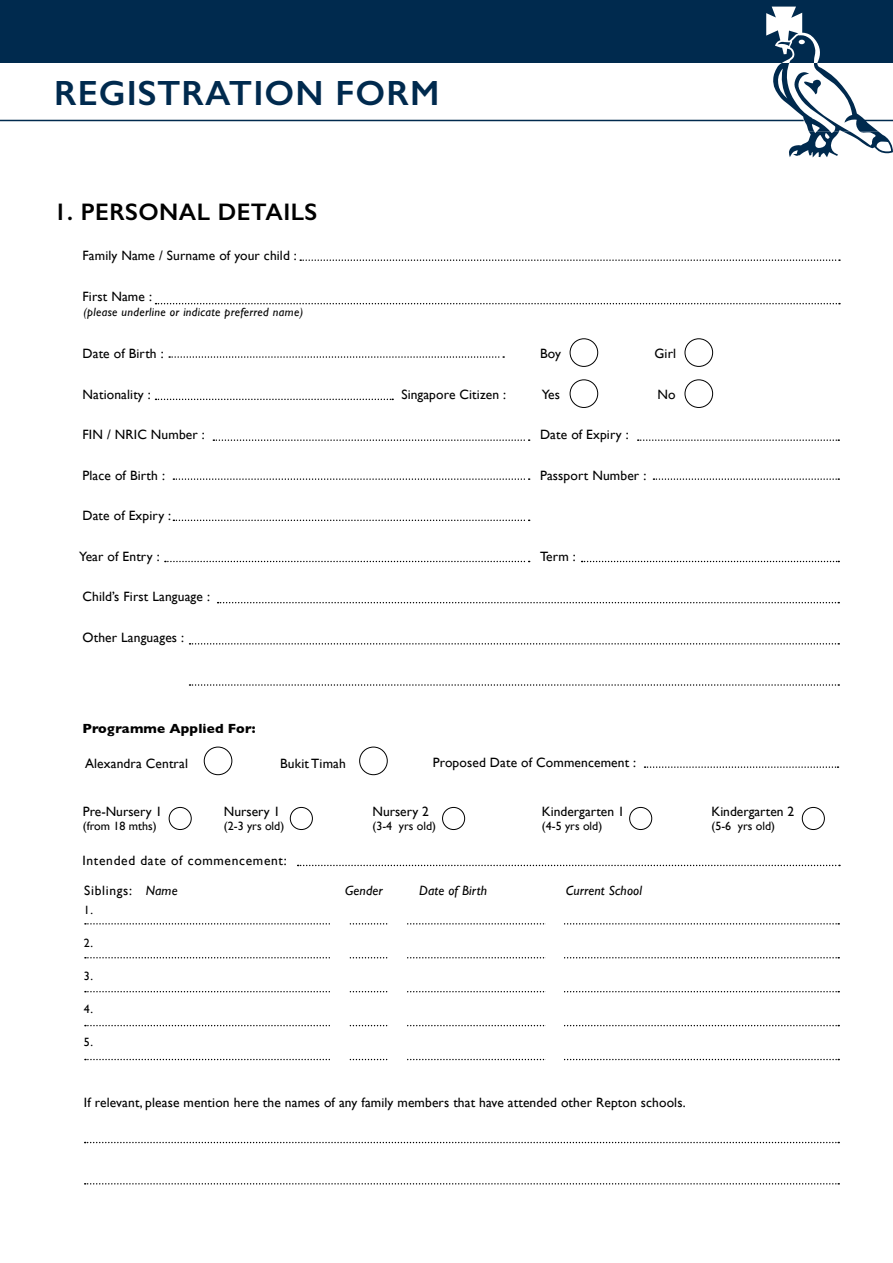
<style>
.page{position:relative;width:893px;height:1263px;background:#fff}
.page>*{position:absolute;margin:0;border:0;box-sizing:border-box;transform-origin:0 0}
.t1{font:600 35.1px "Gill Sans";letter-spacing:.03em;color:#002a4e}
.t2{font:600 24px "Gill Sans";letter-spacing:.02em;color:#000}
.t3{font:13.5px "Gill Sans";letter-spacing:.01em;color:#000}
.t4{font:13.5px "Gill Sans";letter-spacing:.05em;color:#000}
.t5{font:italic 13.5px "Gill Sans";letter-spacing:.01em;color:#000}
.t6{font:700 13.5px "Gill Sans";letter-spacing:.01em;color:#000}
.t7{font:12px "Gill Sans";color:#000}
.t8{font:italic 12px "Gill Sans";letter-spacing:.03em;color:#000}
.s1{font-style:italic}
</style>
<div class="page">
<div style="left:0;top:0;width:893px;height:63px;background:#002a4e"></div>
<svg style="left:766px;top:7px;width:127px;height:150px"></svg>
<hr style="left:0;top:120px;width:804px;height:1px;background:#002a4e">
<hr style="left:863px;top:120px;width:30px;height:1px;background:#002a4e">
<svg style="left:300px;top:259px;width:540px;height:2px"></svg>
<svg style="left:156px;top:303px;width:684px;height:1px"></svg>
<div style="left:570px;top:338px;width:28px;height:29px;border:1px solid #000;border-radius:50%"></div>
<svg style="left:169px;top:356px;width:335px;height:2px"></svg>
<div style="left:685px;top:338px;width:28px;height:29px;border:1px solid #000;border-radius:50%"></div>
<div style="left:570px;top:379px;width:28px;height:29px;border:1px solid #000;border-radius:50%"></div>
<div style="left:685px;top:379px;width:28px;height:29px;border:1px solid #000;border-radius:50%"></div>
<svg style="left:156px;top:399px;width:237px;height:1px"></svg>
<svg style="left:213px;top:439px;width:317px;height:2px"></svg>
<svg style="left:638px;top:439px;width:201px;height:2px"></svg>
<svg style="left:653px;top:478px;width:186px;height:2px"></svg>
<svg style="left:173px;top:478px;width:357px;height:2px"></svg>
<svg style="left:173px;top:520px;width:357px;height:1px"></svg>
<svg style="left:165px;top:561px;width:365px;height:1px"></svg>
<svg style="left:582px;top:561px;width:257px;height:1px"></svg>
<svg style="left:218px;top:602px;width:621px;height:1px"></svg>
<svg style="left:190px;top:643px;width:649px;height:2px"></svg>
<svg style="left:85px;top:923px;width:754px;height:1px"></svg>
<svg style="left:85px;top:957px;width:754px;height:1px"></svg>
<svg style="left:85px;top:991px;width:754px;height:1px"></svg>
<svg style="left:85px;top:1025px;width:754px;height:1px"></svg>
<svg style="left:85px;top:1059px;width:754px;height:1px"></svg>
<div style="left:546px;top:887px;width:17px;height:198px;background:#fff"></div>
<div style="left:390px;top:884px;width:17px;height:199px;background:#fff"></div>
<div style="left:331px;top:873px;width:17px;height:198px;background:#fff"></div>
<svg style="left:190px;top:684px;width:649px;height:2px"></svg>
<svg style="left:85px;top:1142px;width:754px;height:1px"></svg>
<svg style="left:85px;top:1183px;width:754px;height:1px"></svg>
<svg style="left:298px;top:865px;width:542px;height:1px"></svg>
<div style="left:204px;top:747px;width:28px;height:28px;border:1px solid #000;border-radius:50%"></div>
<div style="left:359px;top:747px;width:29px;height:28px;border:1px solid #000;border-radius:50%"></div>
<div style="left:169px;top:807px;width:23px;height:23px;border:1px solid #000;border-radius:50%"></div>
<div style="left:290px;top:807px;width:23px;height:23px;border:1px solid #000;border-radius:50%"></div>
<div style="left:442px;top:807px;width:23px;height:23px;border:1px solid #000;border-radius:50%"></div>
<div style="left:629px;top:807px;width:23px;height:23px;border:1px solid #000;border-radius:50%"></div>
<div style="left:802px;top:807px;width:23px;height:23px;border:1px solid #000;border-radius:50%"></div>
<svg style="left:644px;top:766px;width:194px;height:2px"></svg>
<h1 class="t1" style="left:54px;top:80px;width:387px">REGISTRATION FORM</h1>
<h2 class="t2" style="left:54px;top:203px;width:265px">1. PERSONAL DETAILS</h2>
<p class="t3" style="left:82px;top:250px;width:216px">Family Name / Surname of your child :</p>
<p class="t3" style="left:83px;top:291px;width:71px">First Name :</p>
<p class="t8" style="left:83px;top:307px;width:221px">(please underline or indicate preferred name)</p>
<p class="t3" style="left:83px;top:348px;width:83px">Date of Birth :</p>
<p class="t3" style="left:540px;top:348px;width:22px">Boy</p>
<p class="t3" style="left:654px;top:348px;width:23px">Girl</p>
<p class="t3" style="left:83px;top:389px;width:70px">Nationality :</p>
<p class="t3" style="left:401px;top:389px;width:106px">Singapore Citizen :</p>
<p class="t3" style="left:542px;top:389px;width:20px">Yes</p>
<p class="t3" style="left:657px;top:389px;width:20px">No</p>
<p class="t3" style="left:83px;top:429px;width:124px">FIN / NRIC Number :</p>
<p class="t3" style="left:540px;top:429px;width:90px">Date of Expiry :</p>
<p class="t3" style="left:82px;top:470px;width:84px">Place of Birth :</p>
<p class="t3" style="left:540px;top:470px;width:108px">Passport Number :</p>
<p class="t3" style="left:82px;top:510px;width:90px">Date of Expiry :</p>
<p class="t3" style="left:79px;top:551px;width:82px">Year of Entry :</p>
<p class="t3" style="left:540px;top:551px;width:37px">Term :</p>
<p class="t3" style="left:82px;top:591px;width:129px">Child’s First Language :</p>
<p class="t3" style="left:82px;top:632px;width:103px">Other Languages :</p>
<p class="t6" style="left:82px;top:723px;width:175px">Programme Applied For:</p>
<p class="t3" style="left:433px;top:757px;width:205px">Proposed Date of Commencement :</p>
<p class="t3" style="left:85px;top:757px;width:104px">Alexandra Central</p>
<p class="t3" style="left:280px;top:757px;width:67px">Bukit Timah</p>
<p class="t3" style="left:83px;top:805px;width:81px">Pre-Nursery 1</p>
<p class="t3" style="left:224px;top:805px;width:58px">Nursery 1</p>
<p class="t3" style="left:372px;top:805px;width:58px">Nursery 2</p>
<p class="t3" style="left:542px;top:805px;width:84px">Kindergarten 1</p>
<p class="t3" style="left:711px;top:805px;width:84px">Kindergarten 2</p>
<p class="t7" style="left:83px;top:821px;width:75px">(from 18 mths)</p>
<p class="t7" style="left:224px;top:821px;width:62px">(2-3 yrs old)</p>
<p class="t7" style="left:372px;top:821px;width:65px">(3-4 yrs old)</p>
<p class="t7" style="left:542px;top:821px;width:62px">(4-5 yrs old)</p>
<p class="t7" style="left:711px;top:821px;width:65px">(5-6 yrs old)</p>
<p class="t4" style="left:83px;top:855px;width:206px">Intended date of commencement:</p>
<p class="t4" style="left:84px;top:885px;width:95px">Siblings: <span class="s1">Name</span></p>
<p class="t5" style="left:345px;top:885px;width:39px">Gender</p>
<p class="t5" style="left:419px;top:885px;width:70px">Date of Birth</p>
<p class="t5" style="left:566px;top:885px;width:78px">Current School</p>
<p class="t7" style="left:84px;top:905px;width:11px">1.</p>
<p class="t7" style="left:84px;top:938px;width:11px">2.</p>
<p class="t7" style="left:84px;top:971px;width:11px">3.</p>
<p class="t7" style="left:84px;top:1004px;width:11px">4.</p>
<p class="t7" style="left:84px;top:1037px;width:11px">5.</p>
<p class="t3" style="left:84px;top:1097px;width:603px">If relevant, please mention here the names of any family members that have attended other Repton schools.</p>
</div>
